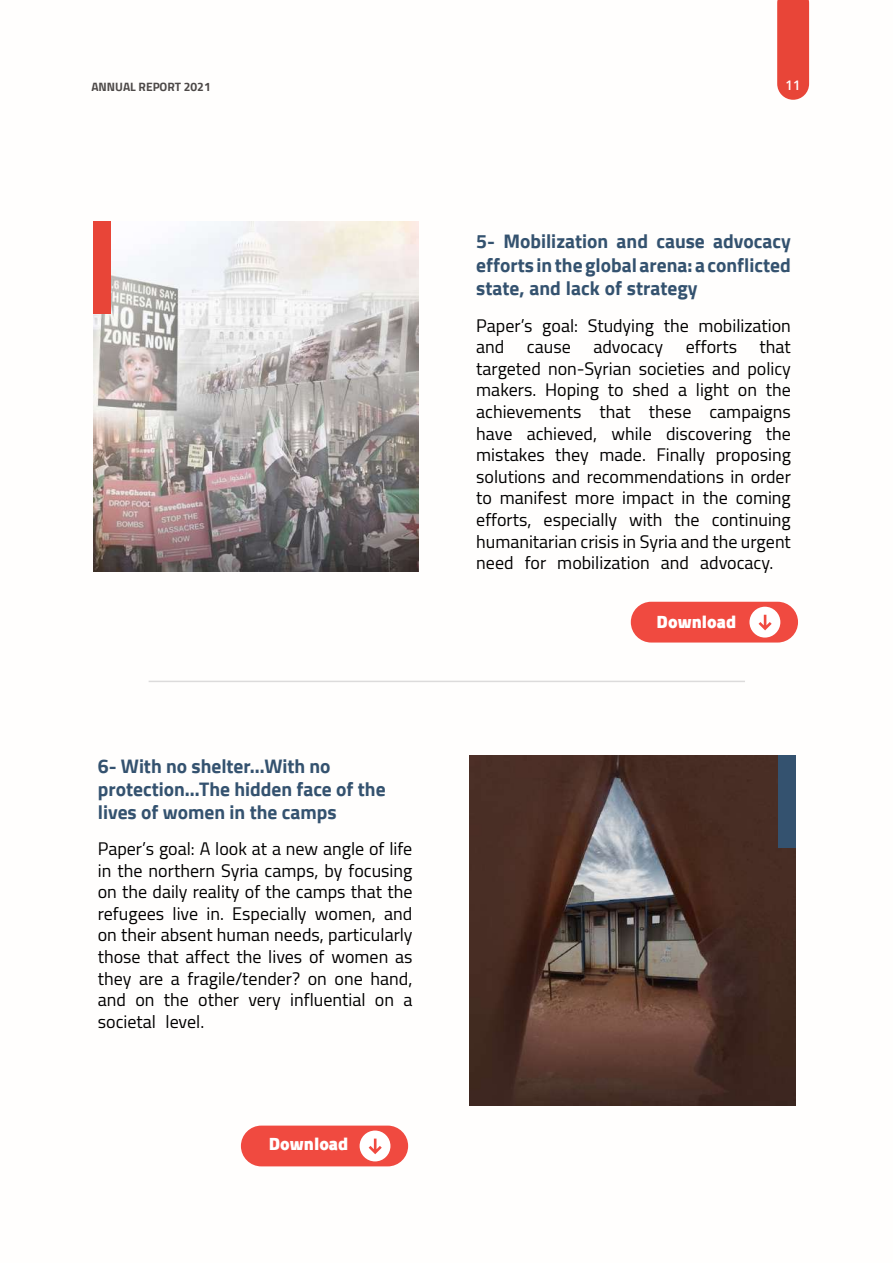
<style>
.page{position:relative;width:893px;height:1263px;background:#fff}
.page>*{position:absolute;margin:0;border:0;box-sizing:border-box;transform-origin:0 0}
.t1{font:700 19.5px/23.4px "Cairo";color:#34526f;text-align:justify}
.t2{font:18px/21.6px "Cairo";color:#000;text-align:justify}
.t3{font:900 18px "Cairo";color:#fff}
.t4{font:600 13.2px "Open Sans";color:#fffefd}
.t5{font:700 12px "Cairo";color:#4d4948}
</style>
<div class="page">
<img style="left:94px;top:221px;width:325px;height:350px">
<img style="left:470px;top:755px;width:325px;height:350px">
<div style="left:94px;top:221px;width:17px;height:92px;background:#e84538"></div>
<div style="left:778px;top:755px;width:17px;height:92px;background:#34526f"></div>
<hr style="left:149px;top:681px;width:596px;height:1px;background:#dcdbdb">
<div style="left:241px;top:1125px;width:167px;height:41px;background:#f04a40;border-radius:20px"></div>
<div style="left:360px;top:1130px;width:30px;height:31px;background:#fff;border-radius:50%"></div>
<svg style="left:369px;top:1138px;width:13px;height:16px"></svg>
<div style="left:631px;top:602px;width:167px;height:40px;background:#f04a40;border-radius:20px"></div>
<div style="left:749px;top:607px;width:31px;height:30px;background:#fff;border-radius:50%"></div>
<svg style="left:758px;top:615px;width:14px;height:15px"></svg>
<svg style="left:777px;top:0;width:32px;height:100px;background:#e84c40"></svg>
<p class="t5" style="left:91px;top:79px;width:121px">ANNUAL REPORT 2021</p>
<p class="t4" style="left:786px;top:76px;width:17px">11</p>
<p class="t1" style="left:476px;top:230px;width:316px">5- Mobilization and cause advocacy efforts in the global arena: a conflicted state, and lack of strategy</p>
<p class="t2" style="left:476px;top:314px;width:316px">Paper’s goal: Studying the mobilization and cause</p>
<p class="t2" style="left:593px;top:336px;width:71px">advocacy</p>
<p class="t2" style="left:686px;top:336px;width:53px">efforts</p>
<p class="t2" style="left:476px;top:336px;width:316px;text-indent:283px">that targeted non-Syrian societies and policy makers. Hoping to shed a light on the achievements that these campaigns have achieved, while discovering the mistakes they made. Finally proposing solutions and recommendations in order to manifest more impact in the coming efforts, especially with the continuing humanitarian crisis in Syria and the urgent need for mobilization and advocacy.</p>
<p class="t1" style="left:98px;top:754px;width:289px;text-align:left">6- With no shelter…With no protection…The hidden face of the lives of women in the camps</p>
<p class="t2" style="left:98px;top:838px;width:316px">Paper’s goal: A look at a new angle of life in the northern Syria camps, by focusing on the daily reality of the camps that the refugees live in. Especially women, and on their absent human needs, particularly those that affect the lives of women as they are a fragile/tender? on one hand, and on the other very influential on a societal level.</p>
<p class="t3" style="left:269px;top:1133px;width:81px">Download</p>
<p class="t3" style="left:657px;top:611px;width:81px">Download</p>
</div>
